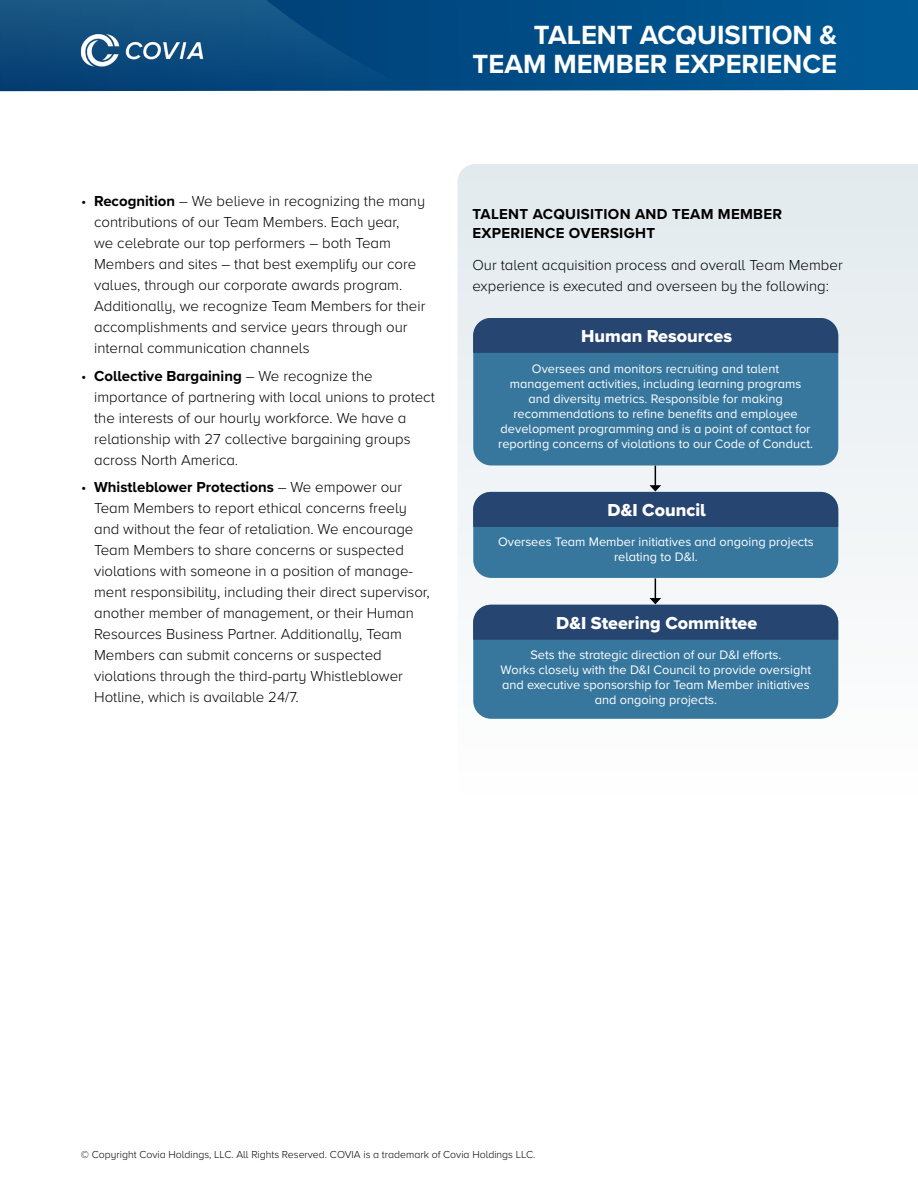
<style>
.page{position:relative;width:918px;height:1188px;background:#fff}
.page>*{position:absolute;margin:0;border:0;box-sizing:border-box;transform-origin:0 0}
.t1{font:700 27.3px/29.4px "Proxima Nova A";color:#fff;text-align:right}
.t2{font:18px "Proxima Nova A Extrabld";color:#fff}
.t3{font:300 15px/21px "Proxima Nova A";color:#000}
.t4{font:700 15px/19.5px "Proxima Nova A";letter-spacing:.02em;color:#000}
.t5{font:12.75px/15px "Proxima Nova A";color:#fff;text-align:center}
.t6{font:300 10.5px "Proxima Nova A";color:#000}
.s1{font-weight:700}
</style>
<div class="page">
<svg style="left:416px;top:0;width:502px;height:91px;background:#01518b"></svg>
<svg style="left:0;top:0;width:416px;height:91px;background:#0a4a7e"></svg>
<img style="left:81px;top:30px;width:124px;height:38px">
<svg style="left:458px;top:164px;width:460px;height:555px;fill:#e7edf0"></svg>
<div style="left:473px;top:318px;width:365px;height:147px;background:#37779e;border-radius:18px"></div>
<div style="left:473px;top:318px;width:365px;height:35px;background:#274571"></div>
<div style="left:473px;top:492px;width:365px;height:86px;background:#37779e;border-radius:18px"></div>
<div style="left:473px;top:605px;width:365px;height:114px;background:#37779e;border-radius:18px"></div>
<svg style="left:473px;top:466px;width:365px;height:61px"></svg>
<svg style="left:473px;top:578px;width:365px;height:62px"></svg>
<h1 class="t1" style="left:473px;top:20px;width:366px">TALENT ACQUISITION &amp;<br>TEAM MEMBER EXPERIENCE</h1>
<p class="t3" style="left:94px;top:190px;width:333px;text-indent:-13px">• <span class="s1">Recognition</span> – We believe in recognizing the many contributions of our Team Members. Each year,<br>we celebrate our top performers – both Team Members and sites – that best exemplify our core values, through our corporate awards program.<br>Additionally, we recognize Team Members for their accomplishments and service years through our internal communication channels</p>
<p class="t3" style="left:94px;top:364px;width:342px;text-indent:-13px">• <span class="s1">Collective Bargaining</span> – We recognize the importance of partnering with local unions to protect the interests of our hourly workforce. We have a relationship with 27 collective bargaining groups across North America.</p>
<p class="t3" style="left:94px;top:476px;width:337px;text-indent:-13px">• <span class="s1">Whistleblower Protections</span> – We empower our Team Members to report ethical concerns freely and without the fear of retaliation. We encourage Team Members to share concerns or suspected violations with someone in a position of manage&shy;ment responsibility, including their direct supervisor, another member of management, or their Human Resources Business Partner. Additionally, Team Members can submit concerns or suspected violations through the third-party Whistleblower Hotline, which is available 24/7.</p>
<p class="t4" style="left:472px;top:203px;width:311px">TALENT ACQUISITION AND TEAM MEMBER<br>EXPERIENCE OVERSIGHT</p>
<p class="t3" style="left:472px;top:253px;width:372px">Our talent acquisition process and overall Team Member experience is executed and overseen by the following:</p>
<p class="t2" style="left:581px;top:323px;width:152px">Human Resources</p>
<p class="t5" style="left:498px;top:360px;width:316px">Oversees and monitors recruiting and talent management activities, including learning programs and diversity metrics. Responsible for making recommendations to refine benefits and employee development programming and is a point of contact for reporting concerns of violations to our Code of Conduct.</p>
<p class="t2" style="left:608px;top:497px;width:100px">D&amp;I Council</p>
<p class="t5" style="left:498px;top:534px;width:317px">Oversees Team Member initiatives and ongoing projects relating to D&amp;I.</p>
<p class="t2" style="left:556px;top:609px;width:202px">D&amp;I Steering Committee</p>
<p class="t5" style="left:501px;top:646px;width:312px">Sets the strategic direction of our D&amp;I efforts.<br>Works closely with the D&amp;I Council to provide oversight and executive sponsorship for Team Member initiatives and ongoing projects.</p>
<p class="t6" style="left:81px;top:1147px;width:456px">© Copyright Covia Holdings, LLC. All Rights Reserved. COVIA is a trademark of Covia Holdings LLC.</p>
</div>
